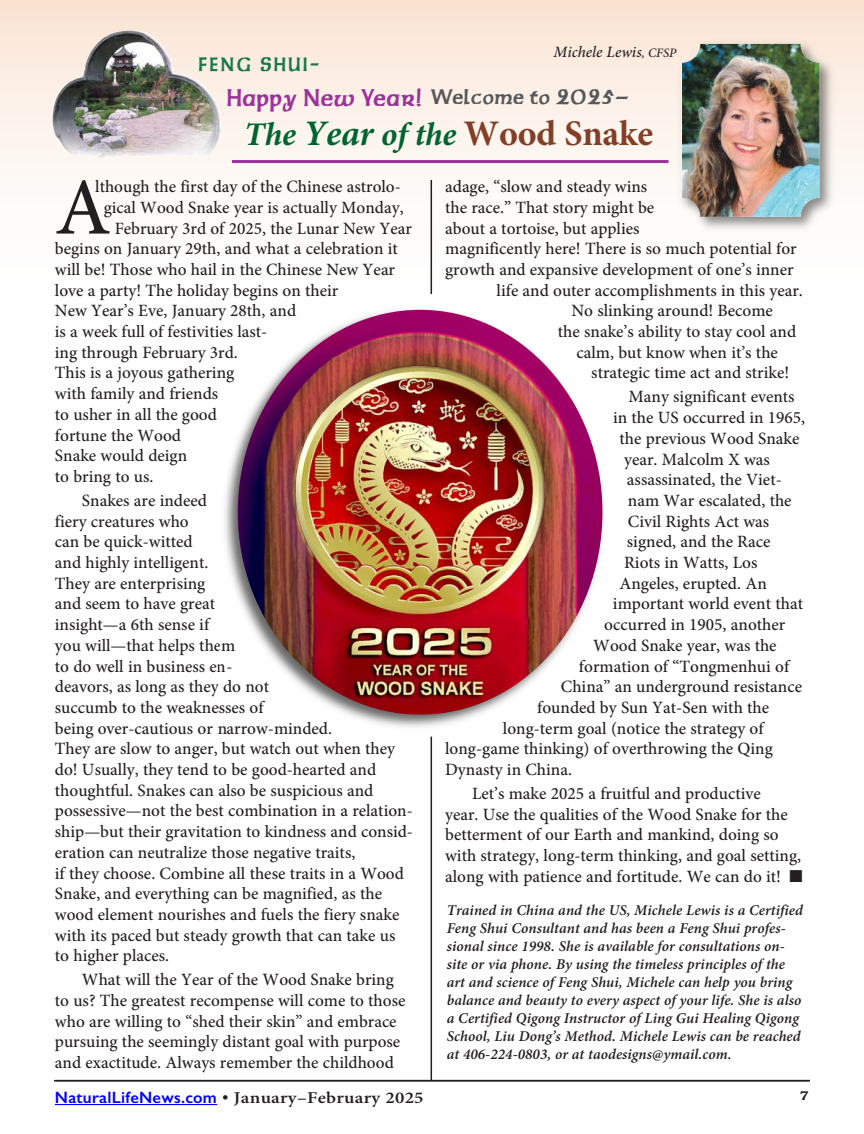
<style>
.page{position:relative;width:864px;height:1134px;background:#fff}
.page>*{position:absolute;margin:0;border:0;box-sizing:border-box;transform-origin:0 0}
.t1{font:500 80.85px "Minion Pro";color:#231f20}
.t2{font:700 36px "Minion Pro";letter-spacing:-.005em;color:#823e27}
.t3{font:19.5px "Domestic Uncial";letter-spacing:.06em;color:#57585a;scale:.8 1}
.t4{font:18px "Domestic Uncial";letter-spacing:.195em;color:#18784a;scale:.8 1}
.t5{font:500 17.25px/20.7px "Minion Pro";color:#231f20}
.t6{font:600 16.5px "Minion Pro";letter-spacing:.015em;color:#231f20;scale:1.15 1}
.t7{font:italic 500 15.75px "Minion Pro";color:#231f20}
.t8{font:italic 600 15px/18px "Minion Pro";letter-spacing:.005em;color:#231f20}
.t9{font:600 12.75px "Bookman";color:#231f20}
.s1{font-size:12.9px}
.s2{font-size:22.5px;color:#9a339a}
.s3{font-style:italic;font-size:33px;color:#006431}
.s4{font-style:italic;color:#006431}
.s5{font-family:"Gill Sans";color:#00f}
.s6{font-family:"Gill Sans"}
</style>
<div class="page">
<svg style="left:0;top:0;width:863px;height:295px"></svg>
<hr style="left:431px;top:737px;width:1px;height:344px;background:#231f20">
<img style="left:77px;top:130px;width:144px;height:29px">
<img style="left:674px;top:37px;width:164px;height:199px">
<img style="left:682px;top:44px;width:137px;height:173px;border-radius:19px">
<hr style="left:431px;top:180px;width:1px;height:114px;background:#231f20">
<hr style="left:54px;top:1080px;width:756px;height:1px;background:#231f20">
<hr style="left:55px;top:1104px;width:162px;height:1px;background:#00f">
<img style="left:224px;top:309px;width:379px;height:419px">
<img style="left:238px;top:310px;width:364px;height:405px;border-radius:50%">
<hr style="left:232px;top:160px;width:437px;height:3px;background:#9a339a">
<p class="t7" style="left:553px;top:46px;width:124px">Michele Lewis<span class="s1">, CFSP</span></p>
<p class="t4" style="left:199px;top:58px;width:152px">FENG SHUI—</p>
<p class="t3" style="left:227px;top:89px;width:504px"><span class="s2">Happy New Year!</span> Welcome to 2025—</p>
<h2 class="t2" style="left:244px;top:119px;width:410px"><span class="s3">The</span> <span class="s4">Year</span> <span class="s3">of the</span> Wood Snake</h2>
<h1 class="t1" style="left:55px;top:176px;width:58px">A</h1>
<p class="t5" style="left:95px;top:178px;width:307px">lthough the first day of the Chinese astrolo-</p>
<p class="t5" style="left:104px;top:199px;width:301px">gical Wood Snake year is actually Monday,</p>
<p class="t5" style="left:115px;top:219px;width:299px">February 3rd of 2025, the Lunar New Year</p>
<p class="t5" style="left:55px;top:240px;width:345px">begins on January 29th, and what a celebration it</p>
<p class="t5" style="left:55px;top:261px;width:342px">will be! Those who hail in the Chinese New Year</p>
<p class="t5" style="left:55px;top:281px;width:285px">love a party! The holiday begins on their</p>
<p class="t5" style="left:55px;top:302px;width:243px">New Year’s Eve, January 28th, and</p>
<p class="t5" style="left:55px;top:323px;width:214px">is a week full of festivities last-</p>
<p class="t5" style="left:55px;top:344px;width:185px">ing through February 3rd.</p>
<p class="t5" style="left:55px;top:364px;width:181px">This is a joyous gathering</p>
<p class="t5" style="left:55px;top:385px;width:165px">with family and friends</p>
<p class="t5" style="left:55px;top:406px;width:164px">to usher in all the good</p>
<p class="t5" style="left:55px;top:426px;width:128px">fortune the Wood</p>
<p class="t5" style="left:55px;top:447px;width:134px">Snake would deign</p>
<p class="t5" style="left:55px;top:468px;width:100px">to bring to us.</p>
<p class="t5" style="left:55px;top:492px;width:360px;text-indent:27px">Snakes are indeed<br>fiery creatures who<br>can be quick-witted<br>and highly intelligent.<br>They are enterprising<br>and seem to have great<br>insight—a 6th sense if<br>you will—that helps them<br>to do well in business en-<br>deavors, as long as they do not<br>succumb to the weaknesses of<br>being over-cautious or narrow-minded.<br>They are slow to anger, but watch out when they do! Usually, they tend to be good-hearted and thoughtful. Snakes can also be suspicious and possessive—not the best combination in a relation&shy;ship—but their gravitation to kindness and consid&shy;eration can neutralize those negative traits,<br>if they choose. Combine all these traits in a Wood Snake, and everything can be magnified, as the wood element nourishes and fuels the fiery snake with its paced but steady growth that can take us to higher places.</p>
<p class="t5" style="left:55px;top:971px;width:352px;text-indent:27px">What will the Year of the Wood Snake bring to us? The greatest recompense will come to those who are willing to “shed their skin” and embrace pursuing the seemingly distant goal with purpose and exactitude. Always remember the childhood</p>
<p class="t5" style="left:445px;top:178px;width:204px">adage, “slow and steady wins</p>
<p class="t5" style="left:445px;top:199px;width:211px">the race.” That story might be</p>
<p class="t5" style="left:445px;top:219px;width:196px">about a tortoise, but applies</p>
<p class="t5" style="left:445px;top:240px;width:353px">magnificently here! There is so much potential for</p>
<p class="t5" style="left:445px;top:261px;width:350px">growth and expansive development of one’s inner</p>
<p class="t5" style="left:497px;top:281px;width:308px">life and outer accomplishments in this year.</p>
<p class="t5" style="left:571px;top:302px;width:203px">No slinking around! Become</p>
<p class="t5" style="left:558px;top:323px;width:240px">the snake’s ability to stay cool and</p>
<p class="t5" style="left:577px;top:344px;width:203px">calm, but know when it’s the</p>
<p class="t5" style="left:591px;top:364px;width:199px">strategic time act and strike!</p>
<p class="t5" style="left:629px;top:388px;width:168px">Many significant events</p>
<p class="t5" style="left:613px;top:409px;width:194px">in the US occurred in 1965,</p>
<p class="t5" style="left:620px;top:430px;width:181px">the previous Wood Snake</p>
<p class="t5" style="left:624px;top:450px;width:147px">year. Malcolm X was</p>
<p class="t5" style="left:627px;top:471px;width:156px">assassinated, the Viet-</p>
<p class="t5" style="left:628px;top:492px;width:165px">nam War escalated, the</p>
<p class="t5" style="left:628px;top:512px;width:143px">Civil Rights Act was</p>
<p class="t5" style="left:627px;top:533px;width:145px">signed, and the Race</p>
<p class="t5" style="left:624px;top:554px;width:135px">Riots in Watts, Los</p>
<p class="t5" style="left:620px;top:574px;width:149px">Angeles, erupted. An</p>
<p class="t5" style="left:613px;top:595px;width:192px">important world event that</p>
<p class="t5" style="left:604px;top:616px;width:183px">occurred in 1905, another</p>
<p class="t5" style="left:593px;top:637px;width:185px">Wood Snake year, was the</p>
<p class="t5" style="left:579px;top:657px;width:212px">formation of “Tongmenhui of</p>
<p class="t5" style="left:561px;top:678px;width:243px">China” an underground resistance</p>
<p class="t5" style="left:537px;top:699px;width:234px">founded by Sun Yat-Sen with the</p>
<p class="t5" style="left:503px;top:719px;width:262px">long-term goal (notice the strategy of</p>
<p class="t5" style="left:445px;top:740px;width:329px">long-game thinking) of overthrowing the Qing</p>
<p class="t5" style="left:445px;top:761px;width:128px">Dynasty in China.</p>
<p class="t5" style="left:445px;top:785px;width:359px;text-indent:27px">Let’s make 2025 a fruitful and productive<br>year. Use the qualities of the Wood Snake for the betterment of our Earth and mankind, doing so with strategy, long-term thinking, and goal setting, along with patience and fortitude. We can do it! ■</p>
<p class="t8" style="left:447px;top:902px;width:358px">Trained in China and the US, Michele Lewis is a Certified Feng Shui Consultant and has been a Feng Shui profes&shy;sional since 1998. She is available for consultations on&shy;site or via phone. By using the timeless principles of the art and science of Feng Shui, Michele can help you bring balance and beauty to every aspect of your life. She is also a Certified Qigong Instructor of Ling Gui Healing Qigong School, Liu Dong’s Method. Michele Lewis can be reached at 406-224-0803, or at taodesigns@ymail.com.</p>
<p class="t6" style="left:55px;top:1091px;width:322px"><span class="s5">NaturalLifeNews.com</span> <span class="s6">•</span> January–February 2025</p>
<p class="t9" style="left:800px;top:1091px;width:10px">7</p>
</div>
